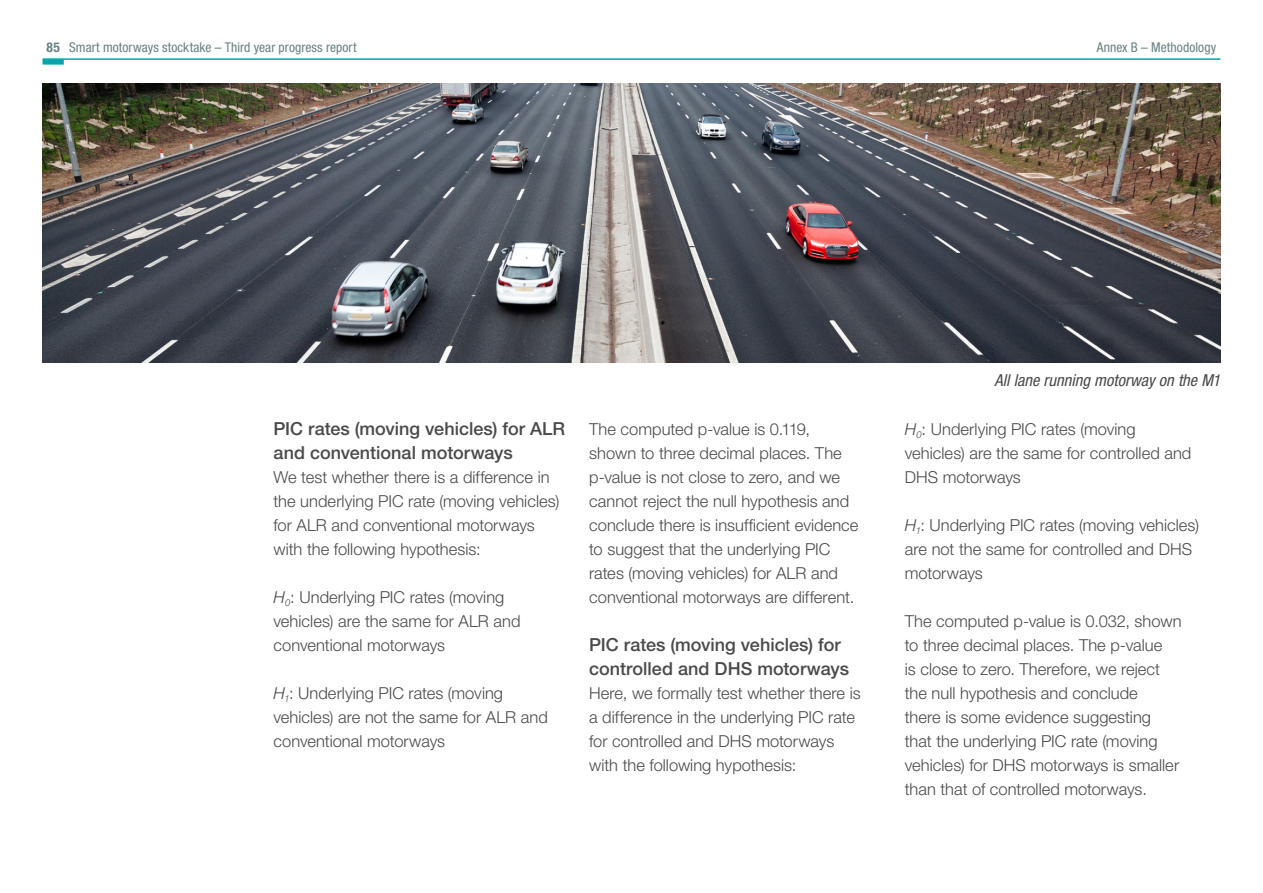
<style>
.page{position:relative;width:1263px;height:893px;background:#fff}
.page>*{position:absolute;margin:0;border:0;box-sizing:border-box;transform-origin:0 0}
.t1{font:500 18px/24px "Helvetica Neue LT Pro";color:#4a4a49}
.t2{font:300 16.5px/24px "Helvetica Neue LT Pro";color:#4a4a49}
.t3{font:italic condensed 16.5px "Helvetica Neue LT Pro";color:#4a4a49}
.t4{font:condensed 13.5px "Helvetica Neue LT Pro";letter-spacing:.005em;color:#688181}
.s1{font-weight:700}
.s2{font-style:italic}
</style>
<div class="page">
<img style="left:43px;top:84px;width:1177px;height:279px">
<hr style="left:43px;top:58px;width:1177px;height:2px;background:#00a6ab">
<div style="left:43px;top:59px;width:21px;height:6px;background:#00a6ab"></div>
<p class="t4" style="left:46px;top:39px;width:312px"><span class="s1">85</span> Smart motorways stocktake – Third year progress report</p>
<p class="t4" style="left:1097px;top:39px;width:121px">Annex B – Methodology</p>
<p class="t1" style="left:273px;top:417px;width:293px">PIC rates (moving vehicles) for ALR and conventional motorways</p>
<p class="t2" style="left:273px;top:465px;width:287px">We test whether there is a difference in the underlying PIC rate (moving vehicles) for ALR and conventional motorways with the following hypothesis:</p>
<p class="t2" style="left:273px;top:585px;width:249px"><span class="s2">H</span><sub>0</sub>: Underlying PIC rates (moving vehicles) are the same for ALR and conventional motorways</p>
<p class="t2" style="left:273px;top:681px;width:276px"><span class="s2">H</span><sub>1</sub>: Underlying PIC rates (moving vehicles) are not the same for ALR and conventional motorways</p>
<p class="t2" style="left:589px;top:417px;width:271px">The computed p-value is 0.119, shown to three decimal places. The p-value is not close to zero, and we cannot reject the null hypothesis and conclude there is insufficient evidence to suggest that the underlying PIC rates (moving vehicles) for ALR and conventional motorways are different.</p>
<p class="t1" style="left:589px;top:633px;width:261px">PIC rates (moving vehicles) for controlled and DHS motorways</p>
<p class="t2" style="left:589px;top:681px;width:273px">Here, we formally test whether there is a difference in the underlying PIC rate for controlled and DHS motorways with the following hypothesis:</p>
<p class="t3" style="left:994px;top:370px;width:227px">All lane running motorway on the M1</p>
<p class="t2" style="left:905px;top:417px;width:288px"><span class="s2">H</span><sub>0</sub>: Underlying PIC rates (moving vehicles) are the same for controlled and<br>DHS motorways</p>
<p class="t2" style="left:905px;top:513px;width:296px"><span class="s2">H</span><sub>1</sub>: Underlying PIC rates (moving vehicles) are not the same for controlled and DHS motorways</p>
<p class="t2" style="left:905px;top:609px;width:278px">The computed p-value is 0.032, shown to three decimal places. The p-value<br>is close to zero. Therefore, we reject the null hypothesis and conclude<br>there is some evidence suggesting that the underlying PIC rate (moving vehicles) for DHS motorways is smaller than that of controlled motorways.</p>
</div>
